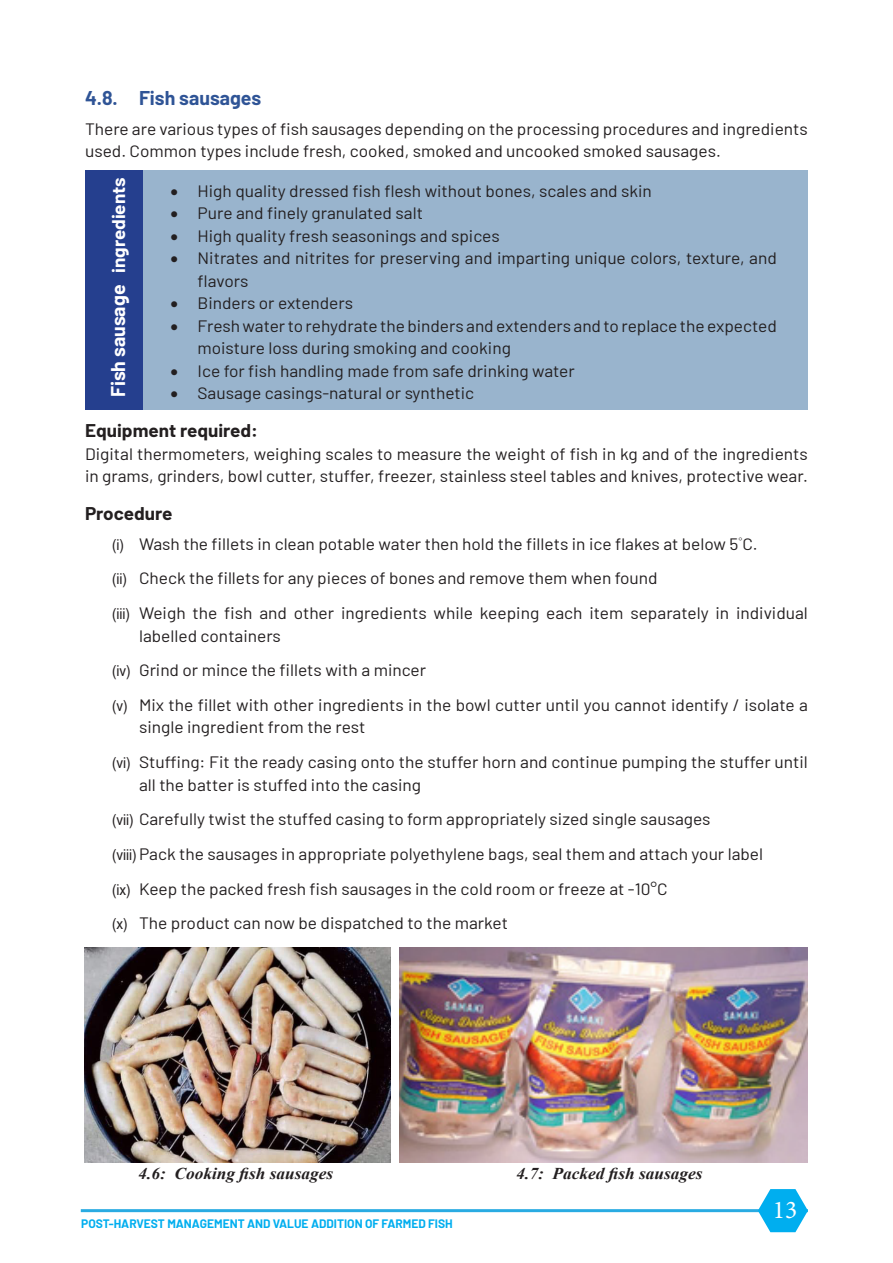
<style>
.page{position:relative;width:893px;height:1263px;background:#fff}
.page>*{position:absolute;margin:0;border:0;box-sizing:border-box;transform-origin:0 0}
.t1{font:25.5px "Minion Pro";color:#fff}
.Heading_2{font:700 19.5px "Barlow";color:#fff}
.Heading_2-2{font:700 19.5px "Barlow";color:#2f5496}
.t2{font:700 18px "Barlow";color:#231f20;scale:1.05 1}
.List_Paragraph{font:16.5px/22.5px "Barlow";color:#231f20;scale:1.05 1}
.Normal__Web{font:italic 700 16.5px "Times New Roman";color:#231f20;scale:1.05 1}
.t3{font:700 12px "Barlow";color:#00aeef}
.s1{font-size:18px}
.s2{font-family:"Microsoft Sans Serif";font-size:15px}
</style>
<div class="page">
<hr style="left:81px;top:1209px;width:727px;height:3px;background:#29abe2">
<svg style="left:758px;top:1189px;width:50px;height:43px"></svg>
<div style="left:143px;top:171px;width:665px;height:239px;background:#99b4cd"></div>
<div style="left:85px;top:171px;width:58px;height:239px;background:#253f8e"></div>
<img style="left:85px;top:948px;width:306px;height:215px">
<img style="left:399px;top:948px;width:408px;height:215px">
<p class="Heading_2-2" style="left:85px;top:83px;width:178px">4.8. Fish sausages</p>
<p class="List_Paragraph" style="left:85px;top:116px;width:690px">There are various types of fish sausages depending on the processing procedures and ingredients used. Common types include fresh, cooked, smoked and uncooked smoked sausages.</p>
<p class="Heading_2" style="left:104px;top:397px;width:222px;rotate:-90deg">Fish sausage <span class="s1">ingredients</span></p>
<p class="List_Paragraph" style="left:171px;top:178px;width:460px">• High quality dressed fish flesh without bones, scales and skin</p>
<p class="List_Paragraph" style="left:171px;top:201px;width:242px">• Pure and finely granulated salt</p>
<p class="List_Paragraph" style="left:171px;top:223px;width:315px">• High quality fresh seasonings and spices</p>
<p class="List_Paragraph" style="left:198px;top:246px;width:553px;text-indent:-27px">• Nitrates and nitrites for preserving and imparting unique colors, texture, and flavors</p>
<p class="List_Paragraph" style="left:171px;top:291px;width:175px">• Binders or extenders</p>
<p class="List_Paragraph" style="left:198px;top:313px;width:553px;text-indent:-27px">• Fresh water to rehydrate the binders and extenders and to replace the expected moisture loss during smoking and cooking</p>
<p class="List_Paragraph" style="left:171px;top:358px;width:387px">• Ice for fish handling made from safe drinking water</p>
<p class="List_Paragraph" style="left:171px;top:381px;width:291px">• Sausage casings-natural or synthetic</p>
<p class="t2" style="left:85px;top:417px;width:166px">Equipment required:</p>
<p class="List_Paragraph" style="left:85px;top:441px;width:690px">Digital thermometers, weighing scales to measure the weight of fish in kg and of the ingredients in grams, grinders, bowl cutter, stuffer, freezer, stainless steel tables and knives, protective wear.</p>
<p class="t2" style="left:85px;top:500px;width:85px">Procedure</p>
<p class="List_Paragraph" style="left:112px;top:531px;width:616px"><span class="s2">(i)</span> Wash the fillets in clean potable water then hold the fillets in ice flakes at below 5<sup>°</sup>C.</p>
<p class="List_Paragraph" style="left:112px;top:566px;width:521px"><span class="s2">(ii)</span> Check the fillets for any pieces of bones and remove them when found</p>
<p class="List_Paragraph" style="left:139px;top:600px;width:638px;text-indent:-27px"><span class="s2">(iii)</span> Weigh the fish and other ingredients while keeping each item separately in individual labelled containers</p>
<p class="List_Paragraph" style="left:112px;top:658px;width:301px"><span class="s2">(iv)</span> Grind or mince the fillets with a mincer</p>
<p class="List_Paragraph" style="left:139px;top:692px;width:638px;text-indent:-27px"><span class="s2">(v)</span> Mix the fillet with other ingredients in the bowl cutter until you cannot identify / isolate a single ingredient from the rest</p>
<p class="List_Paragraph" style="left:139px;top:750px;width:638px;text-indent:-27px"><span class="s2">(vi)</span> Stuffing: Fit the ready casing onto the stuffer horn and continue pumping the stuffer until all the batter is stuffed into the casing</p>
<p class="List_Paragraph" style="left:112px;top:807px;width:572px"><span class="s2">(vii)</span> Carefully twist the stuffed casing to form appropriately sized single sausages</p>
<p class="List_Paragraph" style="left:112px;top:841px;width:622px"><span class="s2">(viii)</span> Pack the sausages in appropriate polyethylene bags, seal them and attach your label</p>
<p class="List_Paragraph" style="left:112px;top:876px;width:531px"><span class="s2">(ix)</span> Keep the packed fresh fish sausages in the cold room or freeze at -10°C</p>
<p class="List_Paragraph" style="left:112px;top:911px;width:379px"><span class="s2">(x)</span> The product can now be dispatched to the market</p>
<p class="Normal__Web" style="left:138px;top:1162px;width:187px">4.6: Cooking fish sausages</p>
<p class="Normal__Web" style="left:516px;top:1162px;width:179px">4.7: Packed fish sausages</p>
<p class="t3" style="left:81px;top:1215px;width:373px">POST-HARVEST MANAGEMENT AND VALUE ADDITION OF FARMED FISH</p>
<h1 class="t1" style="left:773px;top:1193px;width:26px">13</h1>
</div>
